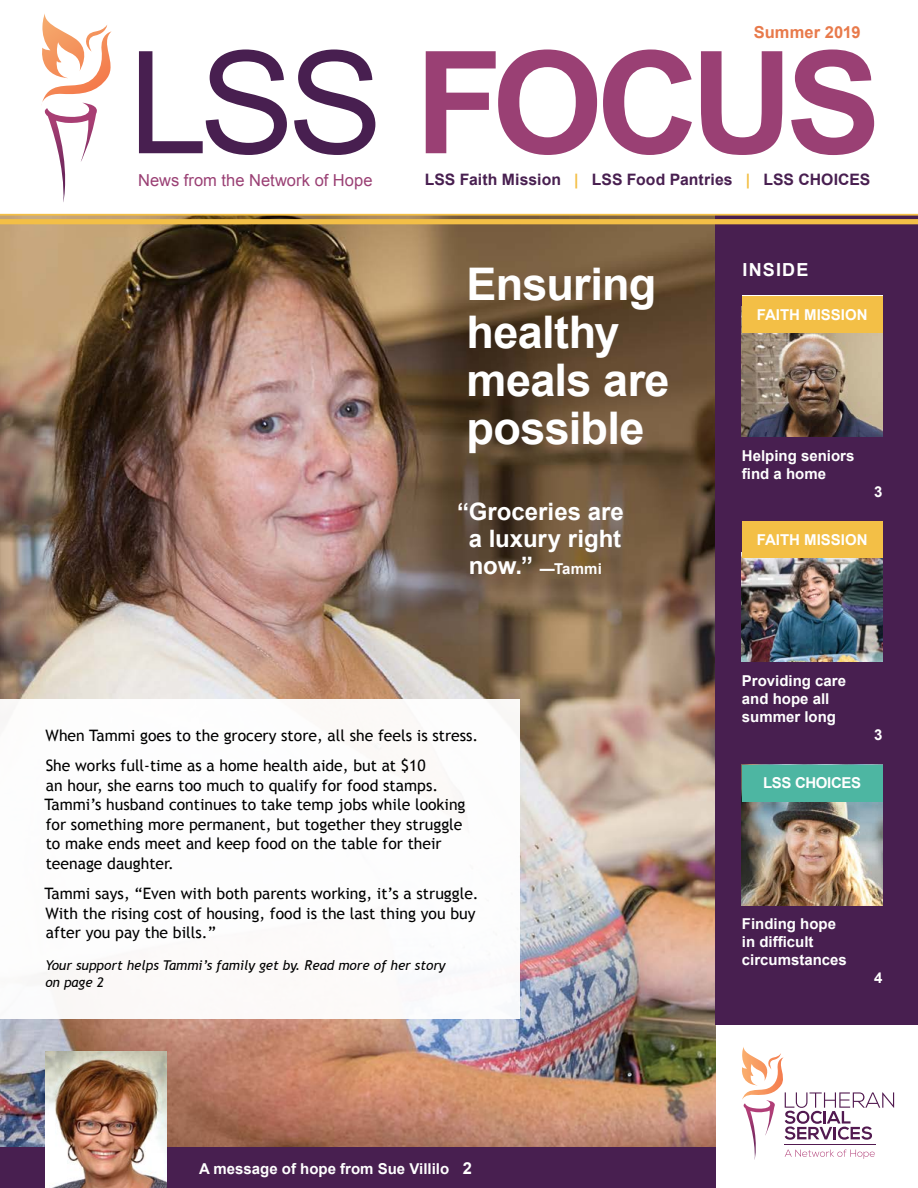
<style>
.page{position:relative;width:918px;height:1188px;background:#fff}
.page>*{position:absolute;margin:0;border:0;box-sizing:border-box;transform-origin:0 0}
.t1{font:700 142.5px "Arial";letter-spacing:-.055em;color:#9a4074}
.t2{font:700 45px/48px "Arial";letter-spacing:-.015em;color:#fff}
.t3{font:700 24px/27px "Arial";color:#fff;text-align:center}
.t4{font:700 18px "Arial";letter-spacing:.065em;color:#fff}
.t5{font:16.5px "Arial";color:#9a4074}
.t6{font:700 16.5px "Arial";letter-spacing:.005em;color:#e87a4b}
.t7{font:15.75px/19.5px "Trebuchet MS";color:#000}
.t8{font:700 15.75px "Arial";letter-spacing:.005em;color:#481f50}
.t9{font:700 15px/18px "Arial";color:#fff}
.t10{font:700 15px "Arial";letter-spacing:-.025em;color:#fff}
.t11{font:italic 13.5px/16.5px "Trebuchet MS";color:#000}
.s1{font-weight:400;color:#481f50}
.s2{color:#f3bf46}
.s3{font-size:24px}
.s4{font-size:16.5px}
</style>
<div class="page">
<img style="left:0;top:14px;width:918px;height:1146px">
<div style="left:0;top:1148px;width:716px;height:40px;background:#481f50"></div>
<img style="left:742px;top:558px;width:140px;height:104px">
<img style="left:742px;top:332px;width:140px;height:104px">
<img style="left:742px;top:801px;width:140px;height:104px">
<img style="left:45px;top:1052px;width:122px;height:136px">
<div style="left:742px;top:521px;width:140px;height:37px;background:#f3bf46"></div>
<div style="left:742px;top:296px;width:140px;height:36px;background:#f3bf46"></div>
<div style="left:742px;top:765px;width:140px;height:36px;background:#4db6a2"></div>
<p class="t6" style="left:754px;top:22px;width:108px">Summer 2019</p>
<h1 class="t1" style="left:129px;top:8px;width:754px"><span class="s1">LSS</span> FOCUS</h1>
<p class="t5" style="left:138px;top:169px;width:236px">News from the Network of Hope</p>
<p class="t8" style="left:425px;top:169px;width:447px">LSS Faith Mission <span class="s2">|</span> LSS Food Pantries <span class="s2">|</span> LSS CHOICES</p>
<h2 class="t2" style="left:467px;top:261px;width:204px">Ensuring healthy meals are possible</h2>
<h3 class="t3" style="left:457px;top:498px;width:168px">“ Groceries are a luxury right</h3>
<p class="t9" style="left:469px;top:560px;width:135px"><span class="s3">now.”</span> —Tammi</p>
<p class="t7" style="left:46px;top:721px;width:434px;line-height:30.3px">When Tammi goes to the grocery store, all she feels is stress.<br>She works full-time as a home health aide, but at $10</p>
<p class="t7" style="left:44px;top:776px;width:423px">an hour, she earns too much to qualify for food stamps.<br>Tammi’s husband continues to take temp jobs while looking for something more permanent, but together they struggle to make ends meet and keep food on the table for their teenage daughter.</p>
<p class="t7" style="left:44px;top:884px;width:436px">Tammi says, “Even with both parents working, it’s a struggle.<br>With the rising cost of housing, food is the last thing you buy after you pay the bills.”</p>
<p class="t11" style="left:45px;top:958px;width:402px">Your support helps Tammi’s family get by. Read more of her story on page 2</p>
<p class="t9" style="left:199px;top:1160px;width:274px">A message of hope from Sue Villilo <span class="s4">2</span></p>
<p class="t4" style="left:742px;top:257px;width:68px">INSIDE</p>
<p class="t9" style="left:757px;top:306px;width:112px">FAITH MISSION</p>
<p class="t9" style="left:742px;top:447px;width:114px">Helping seniors find a home</p>
<p class="t9" style="left:874px;top:483px;width:10px">3</p>
<p class="t9" style="left:757px;top:531px;width:112px">FAITH MISSION</p>
<p class="t9" style="left:742px;top:672px;width:106px">Providing care and hope all summer long</p>
<p class="t9" style="left:874px;top:726px;width:10px">3</p>
<p class="t10" style="left:763px;top:773px;width:99px">LSS CHOICES</p>
<p class="t9" style="left:742px;top:916px;width:107px">Finding hope in difficult circumstances</p>
<p class="t9" style="left:874px;top:970px;width:10px">4</p>
</div>
